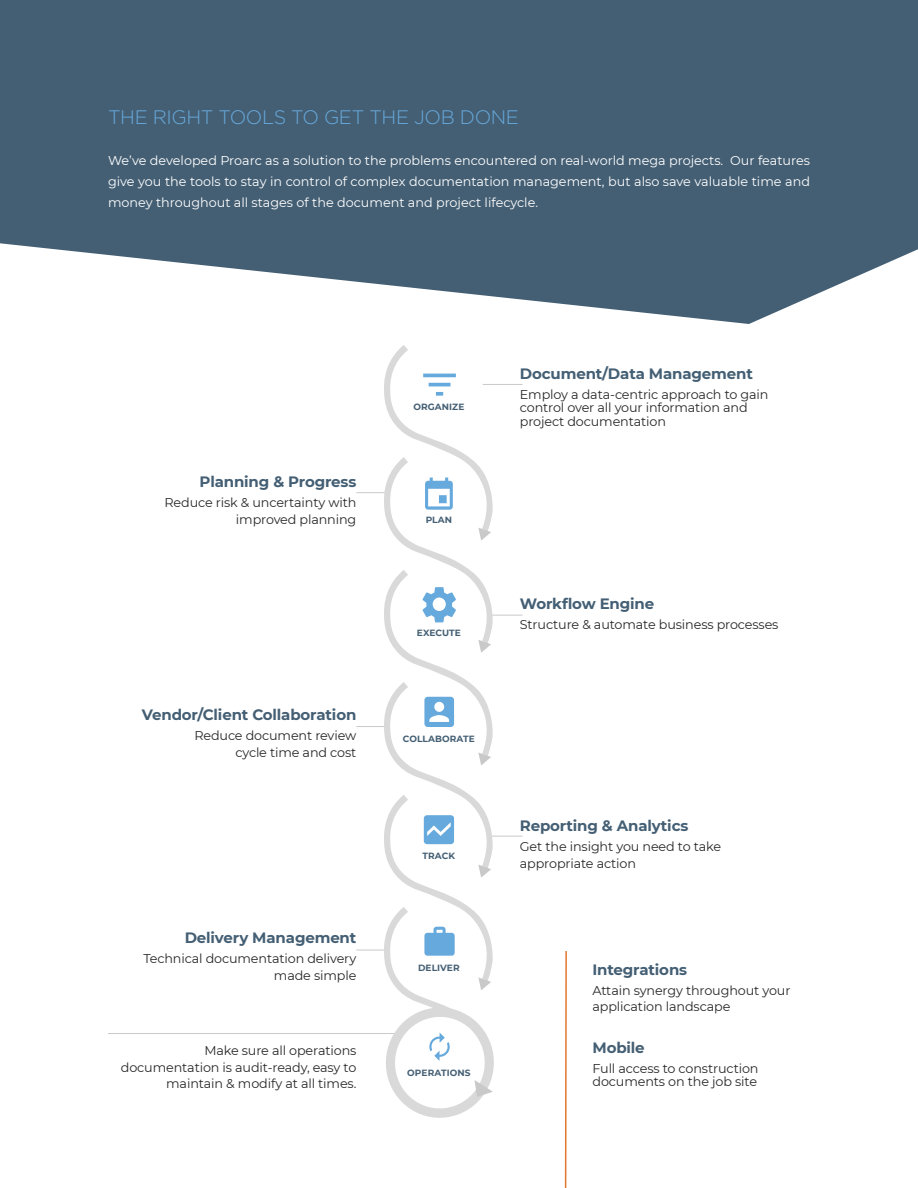
<style>
.page{position:relative;width:918px;height:1188px;background:#fff}
.page>*{position:absolute;margin:0;border:0;box-sizing:border-box;transform-origin:0 0}
.t1{font:300 19.5px "Gotham";letter-spacing:-.02em;color:#66a9dc}
.t2{font:700 15px "Montserrat";letter-spacing:-.01em;color:#445f74}
.t3{font:12.75px/16.5px "Montserrat";letter-spacing:-.01em;color:#292829}
.t4{font:12.75px/21px "Montserrat";color:#fff;text-align:justify}
.t5{font:700 9px "Montserrat";letter-spacing:.01em;color:#445f74}
</style>
<div class="page">
<hr style="left:356px;top:492px;width:31px;height:1px;background:#c9c9c9">
<hr style="left:483px;top:384px;width:39px;height:1px;background:#c9c9c9">
<hr style="left:489px;top:615px;width:33px;height:1px;background:#c9c9c9">
<hr style="left:488px;top:836px;width:34px;height:1px;background:#c9c9c9">
<hr style="left:108px;top:1033px;width:294px;height:1px;background:#c9c9c9">
<hr style="left:356px;top:726px;width:30px;height:1px;background:#c9c9c9">
<hr style="left:356px;top:950px;width:31px;height:1px;background:#c9c9c9">
<svg style="left:0;top:0;width:918px;height:324px;fill:#445f74"></svg>
<svg style="left:380px;top:345px;width:120px;height:773px"></svg>
<svg style="left:564px;top:951px;width:3px;height:237px"></svg>
<h1 class="t1" style="left:108px;top:104px;width:412px">THE RIGHT TOOLS TO GET THE JOB DONE</h1>
<p class="t4" style="left:108px;top:149px;width:704px">We’ve developed Proarc as a solution to the problems encountered on real-world mega projects. Our features give you the tools to stay in control of complex documentation management, but also save valuable time and money throughout all stages of the document and project lifecycle.</p>
<p class="t2" style="left:200px;top:471px;width:158px">Planning &amp; Progress</p>
<p class="t3" style="left:164px;top:494px;width:193px;text-align:right">Reduce risk &amp; uncertainty with improved planning</p>
<p class="t2" style="left:142px;top:704px;width:216px">Vendor/Client Collaboration</p>
<p class="t3" style="left:194px;top:727px;width:164px;text-align:right">Reduce document review cycle time and cost</p>
<p class="t2" style="left:185px;top:927px;width:173px">Delivery Management</p>
<p class="t3" style="left:143px;top:950px;width:215px;text-align:right">Technical documentation delivery made simple</p>
<p class="t3" style="left:121px;top:1042px;width:237px;text-align:right">Make sure all operations documentation is audit-ready, easy to maintain &amp; modify at all times.</p>
<p class="t5" style="left:413px;top:401px;width:52px">ORGANIZE</p>
<p class="t5" style="left:426px;top:514px;width:28px">PLAN</p>
<p class="t5" style="left:417px;top:626px;width:45px">EXECUTE</p>
<p class="t5" style="left:403px;top:732px;width:74px">COLLABORATE</p>
<p class="t5" style="left:423px;top:849px;width:34px">TRACK</p>
<p class="t5" style="left:418px;top:961px;width:43px">DELIVER</p>
<p class="t5" style="left:407px;top:1066px;width:65px">OPERATIONS</p>
<p class="t2" style="left:520px;top:363px;width:235px">Document/Data Management</p>
<p class="t3" style="left:520px;top:387px;width:250px;line-height:13.5px">Employ a data-centric approach to gain control over all your information and project documentation</p>
<p class="t2" style="left:520px;top:593px;width:136px">Workflow Engine</p>
<p class="t3" style="left:520px;top:616px;width:260px">Structure &amp; automate business processes</p>
<p class="t2" style="left:520px;top:815px;width:170px">Reporting &amp; Analytics</p>
<p class="t3" style="left:520px;top:838px;width:203px">Get the insight you need to take appropriate action</p>
<p class="t2" style="left:592px;top:958px;width:96px">Integrations</p>
<p class="t3" style="left:592px;top:982px;width:200px">Attain synergy throughout your application landscape</p>
<p class="t2" style="left:592px;top:1037px;width:54px">Mobile</p>
<p class="t3" style="left:592px;top:1061px;width:168px;line-height:13.5px">Full access to construction documents on the job site</p>
</div>
